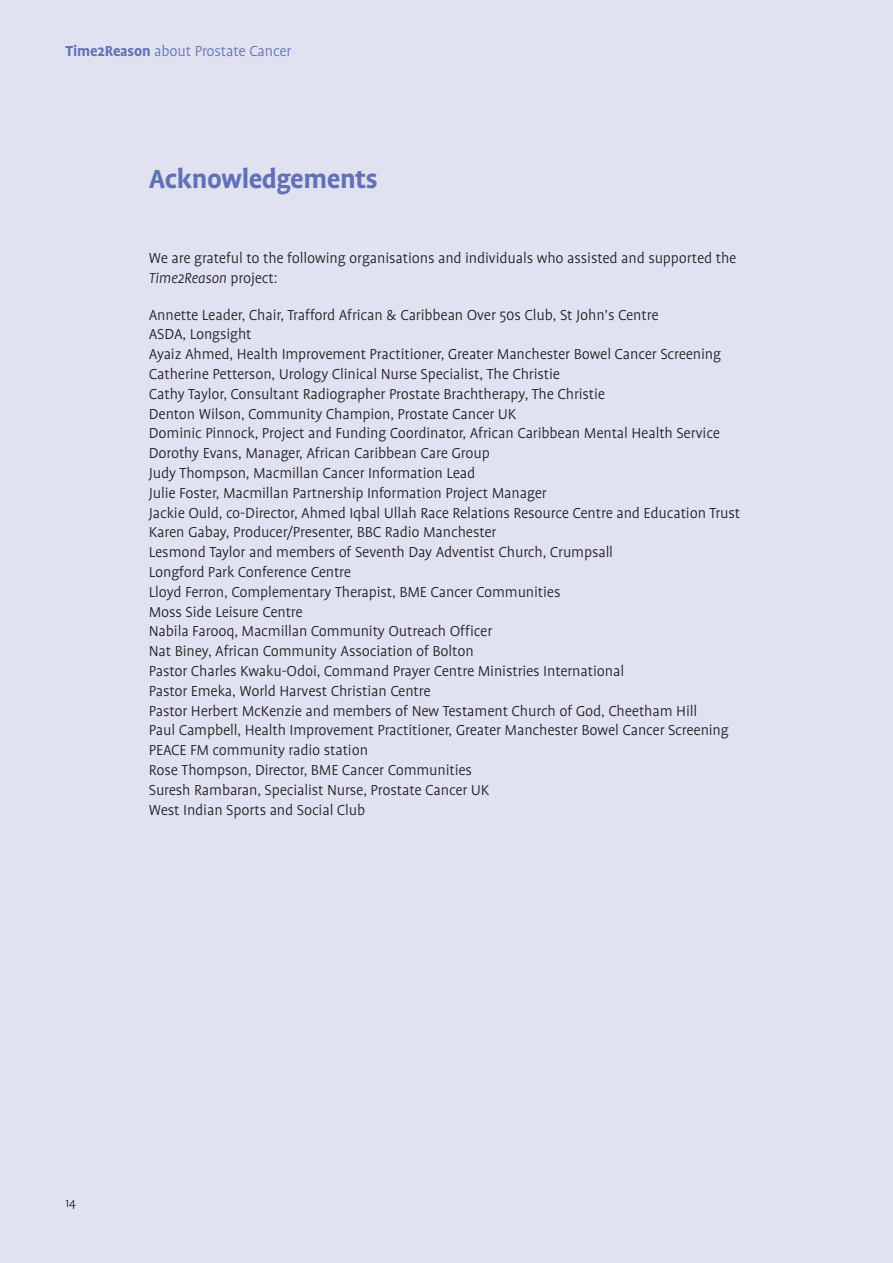
<style>
.page{position:relative;width:893px;height:1263px;background:#e0e2f1}
.page>*{position:absolute;margin:0;border:0;box-sizing:border-box;transform-origin:0 0}
.t1{font:700 30px "Profile";letter-spacing:-.015em;color:#6270b5}
.t2{font:300 16.5px/19.8px "Profile";letter-spacing:-.01em;color:#231f20}
.t3{font:300 16.5px "Profile";letter-spacing:-.01em;color:#6270b5}
.t4{font:300 13.5px "Profile";color:#231f20}
.s1{font-weight:700}
.s2{font-style:italic}
</style>
<div class="page">
<p class="t3" style="left:66px;top:42px;width:228px"><span class="s1">Time2Reason</span> about Prostate Cancer</p>
<h1 class="t1" style="left:149px;top:163px;width:231px">Acknowledgements</h1>
<p class="t2" style="left:149px;top:248px;width:589px">We are grateful to the following organisations and individuals who assisted and supported the<br><span class="s2">Time2Reason</span> project:</p>
<p class="t2" style="left:149px;top:305px;width:593px">Annette Leader, Chair, Trafford African &amp; Caribbean Over 50s Club, St John’s Centre<br>ASDA, Longsight<br>Ayaiz Ahmed, Health Improvement Practitioner, Greater Manchester Bowel Cancer Screening Catherine Petterson, Urology Clinical Nurse Specialist, The Christie<br>Cathy Taylor, Consultant Radiographer Prostate Brachtherapy, The Christie<br>Denton Wilson, Community Champion, Prostate Cancer UK<br>Dominic Pinnock, Project and Funding Coordinator, African Caribbean Mental Health Service Dorothy Evans, Manager, African Caribbean Care Group<br>Judy Thompson, Macmillan Cancer Information Lead<br>Julie Foster, Macmillan Partnership Information Project Manager<br>Jackie Ould, co-Director, Ahmed Iqbal Ullah Race Relations Resource Centre and Education Trust Karen Gabay, Producer/Presenter, BBC Radio Manchester<br>Lesmond Taylor and members of Seventh Day Adventist Church, Crumpsall<br>Longford Park Conference Centre<br>Lloyd Ferron, Complementary Therapist, BME Cancer Communities<br>Moss Side Leisure Centre<br>Nabila Farooq, Macmillan Community Outreach Officer<br>Nat Biney, African Community Association of Bolton<br>Pastor Charles Kwaku-Odoi, Command Prayer Centre Ministries International<br>Pastor Emeka, World Harvest Christian Centre<br>Pastor Herbert McKenzie and members of New Testament Church of God, Cheetham Hill<br>Paul Campbell, Health Improvement Practitioner, Greater Manchester Bowel Cancer Screening PEACE FM community radio station<br>Rose Thompson, Director, BME Cancer Communities<br>Suresh Rambaran, Specialist Nurse, Prostate Cancer UK<br>West Indian Sports and Social Club</p>
<p class="t4" style="left:66px;top:1196px;width:12px">14</p>
</div>
